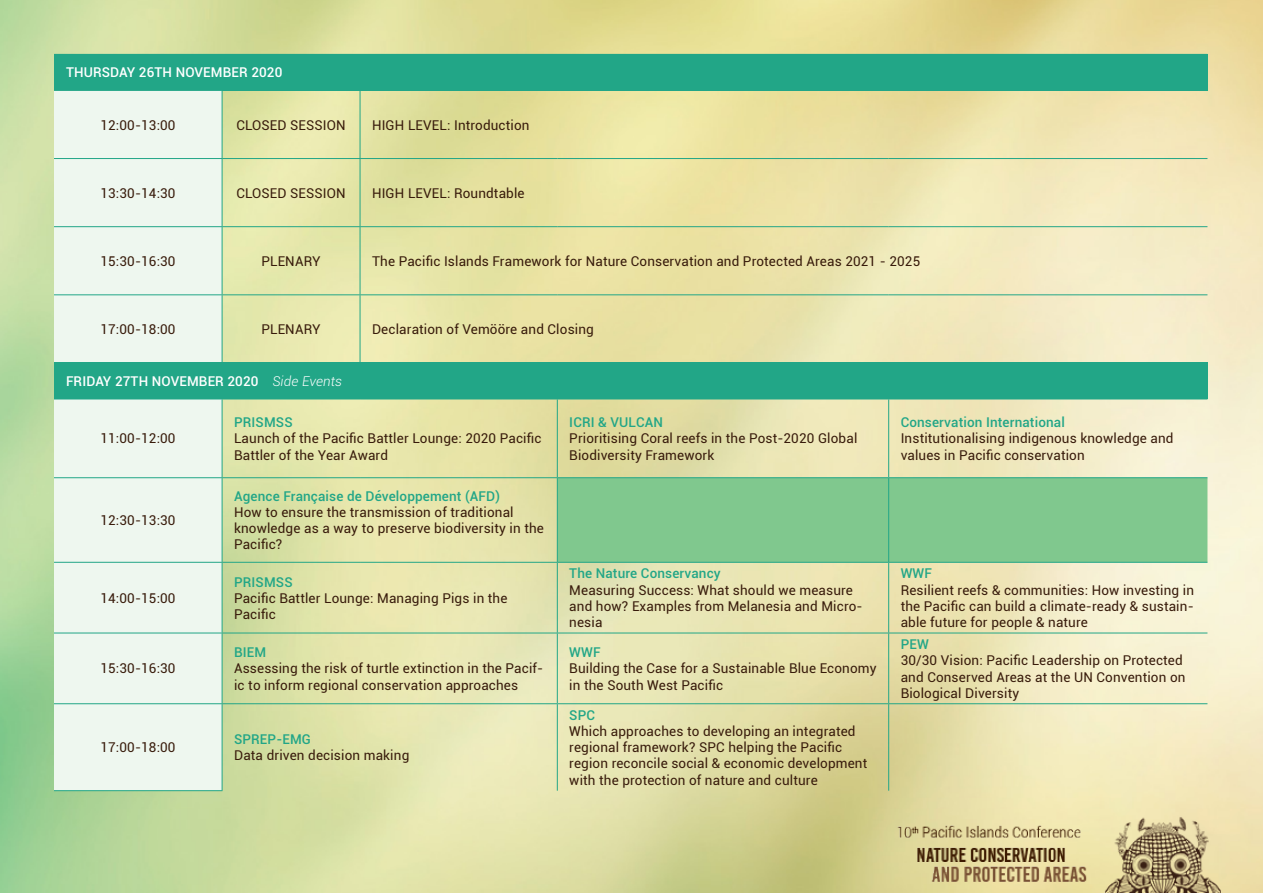
<style>
.page{position:relative;width:1263px;height:893px;background:#fff}
.page>*{position:absolute;margin:0;border:0;box-sizing:border-box;transform-origin:0 0}
.Table_body{font:13.5px/16.2px "Roboto";letter-spacing:.01em;color:#381b0b}
.Table_body-2{font:500 13.5px "Roboto";letter-spacing:.01em;color:#22a687}
.Table_body-3{font:500 13.5px "Roboto";letter-spacing:.01em;color:#fff}
.s1{font-weight:300;font-style:italic}
</style>
<div class="page">
<img style="left:0;top:0;width:1263px;height:893px">
<div style="left:54px;top:54px;width:1153px;height:36px;background:#22a687"></div>
<div style="left:54px;top:91px;width:168px;height:699px;background:#eef7ef"></div>
<div style="left:54px;top:363px;width:1153px;height:36px;background:#22a687"></div>
<div style="left:558px;top:478px;width:649px;height:84px;background:#80c88e"></div>
<hr style="left:54px;top:790px;width:168px;height:1px;background:#22a687">
<hr style="left:54px;top:90px;width:168px;height:1px;background:#22a687">
<hr style="left:222px;top:90px;width:138px;height:1px;background:#22a687">
<hr style="left:222px;top:91px;width:1px;height:67px;background:#22a687">
<hr style="left:360px;top:90px;width:197px;height:1px;background:#22a687">
<hr style="left:360px;top:91px;width:1px;height:67px;background:#22a687">
<hr style="left:557px;top:90px;width:332px;height:1px;background:#22a687">
<hr style="left:889px;top:90px;width:318px;height:1px;background:#22a687">
<hr style="left:54px;top:158px;width:168px;height:1px;background:#22a687">
<hr style="left:222px;top:158px;width:138px;height:1px;background:#22a687">
<hr style="left:222px;top:159px;width:1px;height:67px;background:#22a687">
<hr style="left:360px;top:158px;width:197px;height:1px;background:#22a687">
<hr style="left:360px;top:159px;width:1px;height:67px;background:#22a687">
<hr style="left:557px;top:158px;width:332px;height:1px;background:#22a687">
<hr style="left:889px;top:158px;width:318px;height:1px;background:#22a687">
<hr style="left:54px;top:226px;width:168px;height:1px;background:#22a687">
<hr style="left:222px;top:226px;width:138px;height:1px;background:#22a687">
<hr style="left:222px;top:227px;width:1px;height:67px;background:#22a687">
<hr style="left:360px;top:226px;width:197px;height:1px;background:#22a687">
<hr style="left:360px;top:227px;width:1px;height:67px;background:#22a687">
<hr style="left:557px;top:226px;width:332px;height:1px;background:#22a687">
<hr style="left:889px;top:226px;width:318px;height:1px;background:#22a687">
<hr style="left:54px;top:294px;width:168px;height:1px;background:#22a687">
<hr style="left:222px;top:294px;width:138px;height:1px;background:#22a687">
<hr style="left:222px;top:295px;width:1px;height:68px;background:#22a687">
<hr style="left:360px;top:294px;width:197px;height:1px;background:#22a687">
<hr style="left:360px;top:295px;width:1px;height:68px;background:#22a687">
<hr style="left:557px;top:294px;width:332px;height:1px;background:#22a687">
<hr style="left:889px;top:294px;width:318px;height:1px;background:#22a687">
<hr style="left:54px;top:399px;width:168px;height:1px;background:#22a687">
<hr style="left:222px;top:399px;width:138px;height:1px;background:#22a687">
<hr style="left:222px;top:399px;width:1px;height:78px;background:#22a687">
<hr style="left:360px;top:399px;width:197px;height:1px;background:#22a687">
<hr style="left:557px;top:399px;width:332px;height:1px;background:#22a687">
<hr style="left:557px;top:399px;width:1px;height:78px;background:#22a687">
<hr style="left:889px;top:399px;width:318px;height:1px;background:#22a687">
<hr style="left:888px;top:399px;width:1px;height:78px;background:#22a687">
<hr style="left:54px;top:477px;width:168px;height:1px;background:#22a687">
<hr style="left:222px;top:477px;width:138px;height:1px;background:#22a687">
<hr style="left:222px;top:478px;width:1px;height:84px;background:#22a687">
<hr style="left:360px;top:477px;width:197px;height:1px;background:#22a687">
<hr style="left:557px;top:477px;width:332px;height:1px;background:#22a687">
<hr style="left:557px;top:478px;width:1px;height:84px;background:#22a687">
<hr style="left:889px;top:477px;width:318px;height:1px;background:#22a687">
<hr style="left:888px;top:478px;width:1px;height:84px;background:#22a687">
<hr style="left:54px;top:562px;width:168px;height:1px;background:#22a687">
<hr style="left:222px;top:562px;width:138px;height:1px;background:#22a687">
<hr style="left:222px;top:563px;width:1px;height:70px;background:#22a687">
<hr style="left:360px;top:562px;width:197px;height:1px;background:#22a687">
<hr style="left:557px;top:562px;width:332px;height:1px;background:#22a687">
<hr style="left:557px;top:563px;width:1px;height:70px;background:#22a687">
<hr style="left:889px;top:562px;width:318px;height:1px;background:#22a687">
<hr style="left:888px;top:563px;width:1px;height:70px;background:#22a687">
<hr style="left:54px;top:633px;width:168px;height:1px;background:#22a687">
<hr style="left:222px;top:633px;width:138px;height:1px;background:#22a687">
<hr style="left:222px;top:633px;width:1px;height:70px;background:#22a687">
<hr style="left:360px;top:633px;width:197px;height:1px;background:#22a687">
<hr style="left:557px;top:633px;width:332px;height:1px;background:#22a687">
<hr style="left:557px;top:633px;width:1px;height:70px;background:#22a687">
<hr style="left:889px;top:633px;width:318px;height:1px;background:#22a687">
<hr style="left:888px;top:633px;width:1px;height:70px;background:#22a687">
<hr style="left:54px;top:703px;width:168px;height:1px;background:#22a687">
<hr style="left:222px;top:703px;width:138px;height:1px;background:#22a687">
<hr style="left:222px;top:704px;width:1px;height:86px;background:#22a687">
<hr style="left:360px;top:703px;width:197px;height:1px;background:#22a687">
<hr style="left:557px;top:703px;width:332px;height:1px;background:#22a687">
<hr style="left:557px;top:704px;width:1px;height:87px;background:#22a687">
<hr style="left:889px;top:703px;width:318px;height:1px;background:#22a687">
<hr style="left:888px;top:704px;width:1px;height:87px;background:#22a687">
<img style="left:859px;top:810px;width:383px;height:83px">
<p class="Table_body-3" style="left:66px;top:63px;width:218px">THURSDAY 26TH NOVEMBER 2020</p>
<p class="Table_body" style="left:101px;top:116px;width:77px">12:00-13:00</p>
<p class="Table_body" style="left:236px;top:116px;width:111px">CLOSED SESSION</p>
<p class="Table_body" style="left:372px;top:116px;width:159px">HIGH LEVEL: Introduction</p>
<p class="Table_body" style="left:101px;top:184px;width:77px">13:30-14:30</p>
<p class="Table_body" style="left:236px;top:184px;width:111px">CLOSED SESSION</p>
<p class="Table_body" style="left:372px;top:184px;width:154px">HIGH LEVEL: Roundtable</p>
<p class="Table_body" style="left:101px;top:252px;width:77px">15:30-16:30</p>
<p class="Table_body" style="left:261px;top:252px;width:61px">PLENARY</p>
<p class="Table_body" style="left:372px;top:252px;width:550px">The Pacific Islands Framework for Nature Conservation and Protected Areas 2021 - 2025</p>
<p class="Table_body" style="left:101px;top:321px;width:77px">17:00-18:00</p>
<p class="Table_body" style="left:261px;top:321px;width:61px">PLENARY</p>
<p class="Table_body" style="left:372px;top:321px;width:223px">Declaration of Vemööre and Closing</p>
<p class="Table_body-3" style="left:66px;top:372px;width:278px">FRIDAY 27TH NOVEMBER 2020 <span class="s1">Side Events</span></p>
<p class="Table_body" style="left:101px;top:430px;width:77px">11:00-12:00</p>
<p class="Table_body" style="left:101px;top:512px;width:77px">12:30-13:30</p>
<p class="Table_body" style="left:101px;top:589px;width:77px">14:00-15:00</p>
<p class="Table_body" style="left:101px;top:660px;width:77px">15:30-16:30</p>
<p class="Table_body" style="left:101px;top:739px;width:77px">17:00-18:00</p>
<p class="Table_body-2" style="left:234px;top:413px;width:60px">PRISMSS</p>
<p class="Table_body" style="left:234px;top:430px;width:309px">Launch of the Pacific Battler Lounge: 2020 Pacific<br>Battler of the Year Award</p>
<p class="Table_body-2" style="left:234px;top:486px;width:267px">Agence Française de Développement (AFD)</p>
<p class="Table_body" style="left:234px;top:504px;width:311px">How to ensure the transmission of traditional knowledge as a way to preserve biodiversity in the<br>Pacific?</p>
<p class="Table_body-2" style="left:234px;top:572px;width:60px">PRISMSS</p>
<p class="Table_body" style="left:234px;top:589px;width:275px">Pacific Battler Lounge: Managing Pigs in the<br>Pacific</p>
<p class="Table_body-2" style="left:234px;top:643px;width:34px">BIEM</p>
<p class="Table_body" style="left:234px;top:660px;width:311px">Assessing the risk of turtle extinction in the Pacif&shy;ic to inform regional conservation approaches</p>
<p class="Table_body-2" style="left:234px;top:730px;width:78px">SPREP-EMG</p>
<p class="Table_body" style="left:234px;top:747px;width:177px">Data driven decision making</p>
<p class="Table_body-2" style="left:569px;top:413px;width:95px">ICRI &amp; VULCAN</p>
<p class="Table_body" style="left:569px;top:430px;width:290px">Prioritising Coral reefs in the Post-2020 Global<br>Biodiversity Framework</p>
<p class="Table_body-2" style="left:569px;top:564px;width:153px">The Nature Conservancy</p>
<p class="Table_body" style="left:569px;top:581px;width:295px">Measuring Success: What should we measure and how? Examples from Melanesia and Micro&shy;nesia</p>
<p class="Table_body-2" style="left:569px;top:643px;width:33px">WWF</p>
<p class="Table_body" style="left:569px;top:660px;width:309px">Building the Case for a Sustainable Blue Economy in the South West Pacific</p>
<p class="Table_body-2" style="left:569px;top:706px;width:27px">SPC</p>
<p class="Table_body" style="left:569px;top:723px;width:299px">Which approaches to developing an integrated regional framework? SPC helping the Pacific region reconcile social &amp; economic development with the protection of nature and culture</p>
<p class="Table_body-2" style="left:901px;top:413px;width:166px">Conservation International</p>
<p class="Table_body" style="left:901px;top:430px;width:274px">Institutionalising indigenous knowledge and values in Pacific conservation</p>
<p class="Table_body-2" style="left:901px;top:564px;width:33px">WWF</p>
<p class="Table_body" style="left:901px;top:581px;width:295px;text-align:justify">Resilient reefs &amp; communities: How investing in the Pacific can build a climate-ready &amp; sustain&shy;able future for people &amp; nature</p>
<p class="Table_body-2" style="left:901px;top:635px;width:30px">PEW</p>
<p class="Table_body" style="left:901px;top:652px;width:286px">30/30 Vision: Pacific Leadership on Protected and Conserved Areas at the UN Convention on<br>Biological Diversity</p>
</div>
